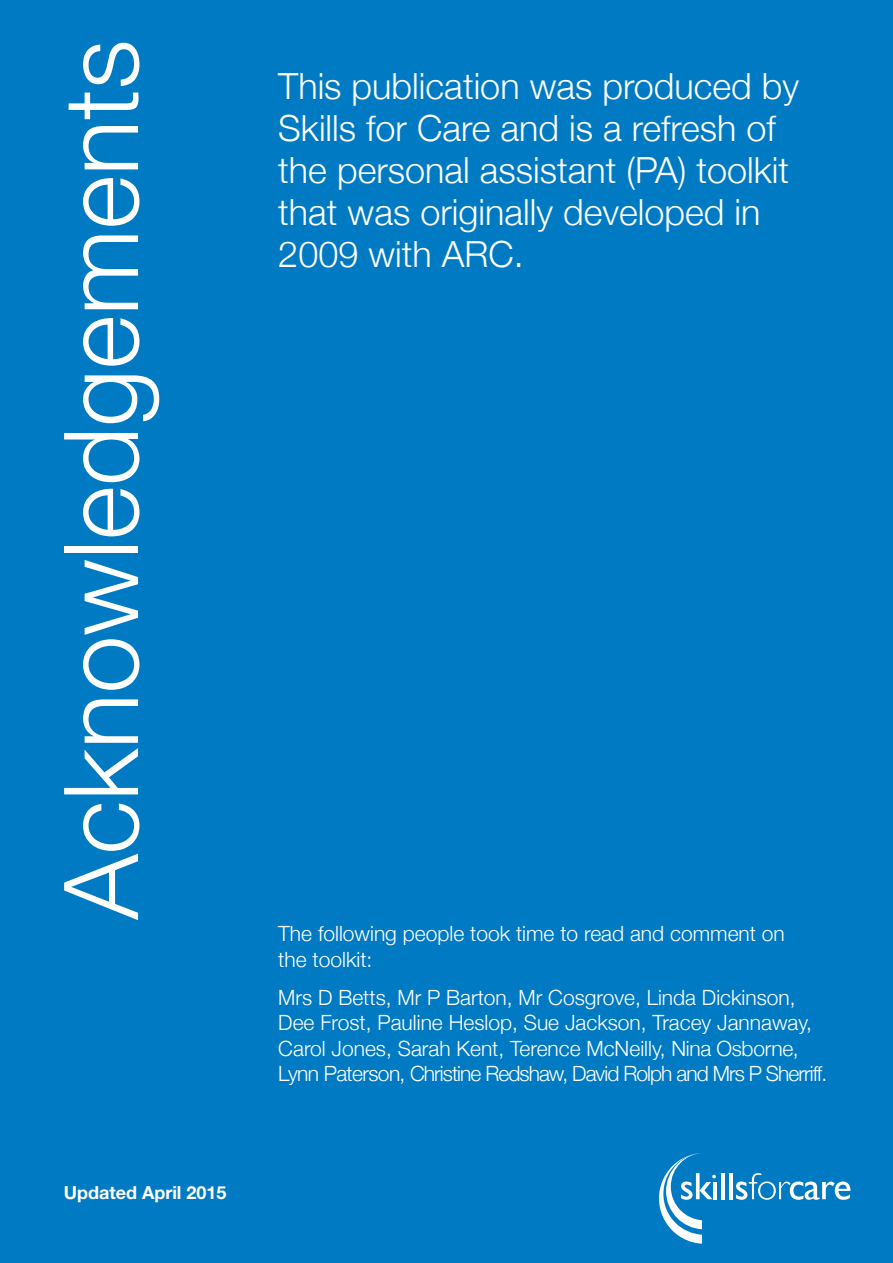
<style>
.page{position:relative;width:893px;height:1263px;background:#007bc3}
.page>*{position:absolute;margin:0;border:0;box-sizing:border-box;transform-origin:0 0}
.t1{font:300 103.5px "Helvetica Neue";color:#fff}
.t2{font:300 36px/42px "Helvetica Neue";color:#fff}
.t3{font:300 21px/25.5px "Helvetica Neue";color:#fff}
.t4{font:700 18px "Helvetica Neue";color:#fff}
</style>
<div class="page">
<svg style="left:736px;top:1173px;width:114px;height:27px"></svg>
<hr style="left:729px;top:1173px;width:4px;height:26px;background:#fff">
<hr style="left:721px;top:1173px;width:4px;height:26px;background:#fff">
<svg style="left:659px;top:1153px;width:57px;height:91px"></svg>
<h1 class="t1" style="left:38px;top:919px;width:881px;rotate:-90deg">Acknowledgements</h1>
<p class="t4" style="left:64px;top:1186px;width:164px">Updated April 2015</p>
<h2 class="t2" style="left:278px;top:64px;width:522px">This publication was produced by<br>Skills for Care and is a refresh of the personal assistant (PA) toolkit that was originally developed in<br>2009 with ARC.</h2>
<p class="t3" style="left:278px;top:920px;width:508px">The following people took time to read and comment on the toolkit:</p>
<p class="t3" style="left:278px;top:984px;width:550px">Mrs D Betts, Mr P Barton, Mr Cosgrove, Linda Dickinson, Dee Frost, Pauline Heslop, Sue Jackson, Tracey Jannaway, Carol Jones, Sarah Kent, Terence McNeilly, Nina Osborne, Lynn Paterson, Christine Redshaw, David Rolph and Mrs P Sherriff.</p>
</div>
